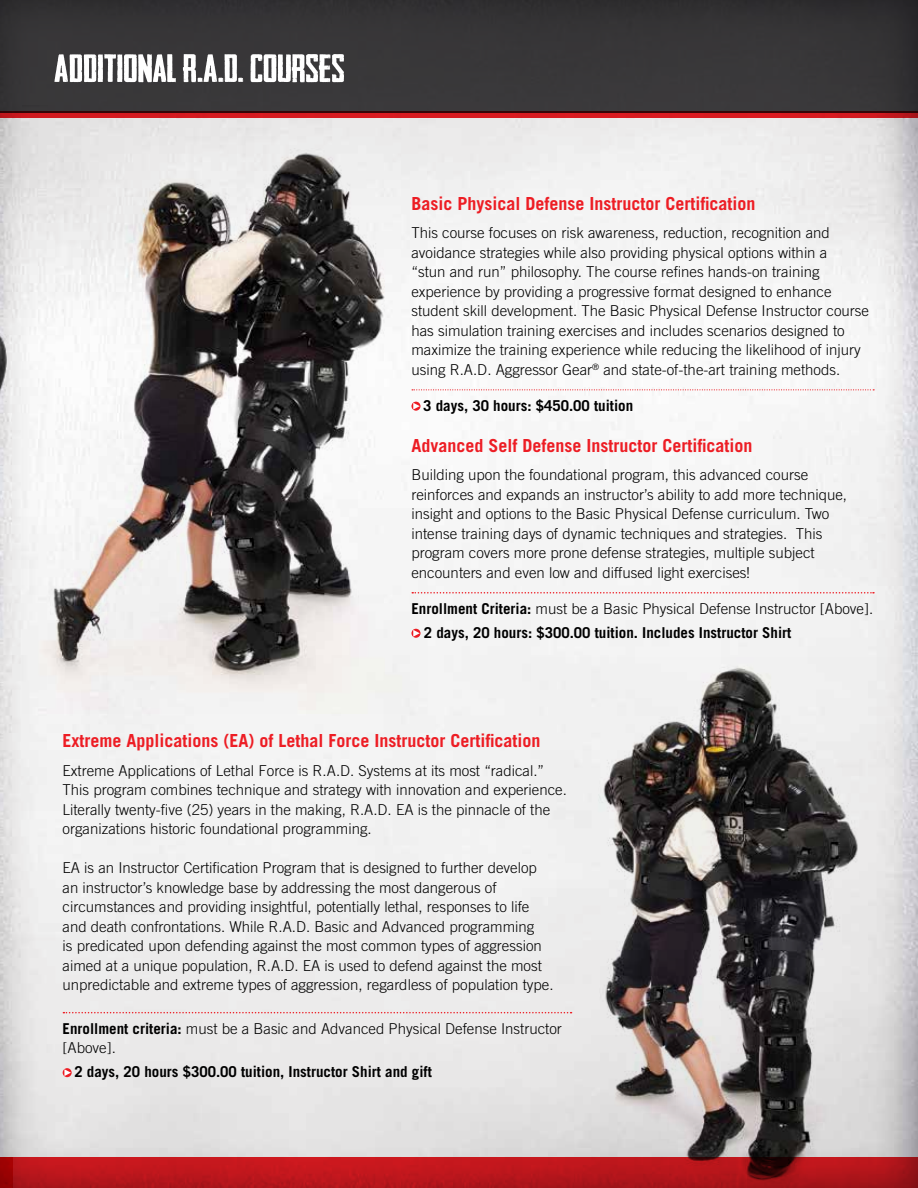
<style>
.page{position:relative;width:918px;height:1188px;background:#fff}
.page>*{position:absolute;margin:0;border:0;box-sizing:border-box;transform-origin:0 0}
.t1{font:700 18px "Trade Gothic LT Std";color:#ed1d24}
.t2{font:300 15px/19.5px "Trade Gothic LT Std";color:#000}
.t3{font:700 15px/24px "Trade Gothic LT Std";color:#000}
.s1{font-weight:300}
.s2{font-weight:700}
</style>
<div class="page">
<svg style="left:428px;top:389px;width:446px;height:1px"></svg>
<svg style="left:428px;top:592px;width:446px;height:2px"></svg>
<img style="left:0;top:118px;width:19px;height:994px">
<img style="left:22px;top:118px;width:406px;height:596px">
<img style="left:531px;top:658px;width:374px;height:499px">
<svg style="left:63px;top:1012px;width:509px;height:1px"></svg>
<svg style="left:63px;top:1068px;width:9px;height:9px"></svg>
<svg style="left:64px;top:1069px;width:7px;height:7px"></svg>
<div style="left:0;top:0;width:918px;height:113px;background:#383638"></div>
<svg style="left:54px;top:54px;width:290px;height:28px"></svg>
<svg style="left:0;top:112px;width:918px;height:6px;fill:#d61a20"></svg>
<svg style="left:0;top:1157px;width:918px;height:31px"></svg>
<p class="t1" style="left:411px;top:192px;width:346px">Basic Physical Defense Instructor Certification</p>
<p class="t2" style="left:411px;top:223px;width:459px">This course focuses on risk awareness, reduction, recognition and avoidance strategies while also providing physical options within a<br>“stun and run” philosophy. The course refines hands-on training experience by providing a progressive format designed to enhance student skill development. The Basic Physical Defense Instructor course has simulation training exercises and includes scenarios designed to maximize the training experience while reducing the likelihood of injury using R.A.D. Aggressor Gear<sup>®</sup> and state-of-the-art training methods.</p>
<p class="t3" style="left:423px;top:393px;width:212px">3 days, 30 hours: $450.00 tuition</p>
<p class="t1" style="left:411px;top:434px;width:343px">Advanced Self Defense Instructor Certification</p>
<p class="t2" style="left:411px;top:465px;width:437px">Building upon the foundational program, this advanced course reinforces and expands an instructor’s ability to add more technique, insight and options to the Basic Physical Defense curriculum. Two intense training days of dynamic techniques and strategies. This program covers more prone defense strategies, multiple subject encounters and even low and diffused light exercises!</p>
<p class="t3" style="left:424px;top:596px;width:451px;text-indent:-12px">Enrollment Criteria: <span class="s1">must be a Basic Physical Defense Instructor [Above].<br></span>2 days, 20 hours: $300.00 tuition. Includes Instructor Shirt</p>
<p class="t1" style="left:63px;top:730px;width:480px">Extreme Applications (EA) of Lethal Force Instructor Certification</p>
<p class="t2" style="left:63px;top:760px;width:506px">Extreme Applications of Lethal Force is R.A.D. Systems at its most “radical.” This program combines technique and strategy with innovation and experience.<br>Literally twenty-five (25) years in the making, R.A.D. EA is the pinnacle of the organizations historic foundational programming.</p>
<p class="t2" style="left:63px;top:858px;width:492px">EA is an Instructor Certification Program that is designed to further develop an instructor’s knowledge base by addressing the most dangerous of circumstances and providing insightful, potentially lethal, responses to life and death confrontations. While R.A.D. Basic and Advanced programming<br>is predicated upon defending against the most common types of aggression aimed at a unique population, R.A.D. EA is used to defend against the most unpredictable and extreme types of aggression, regardless of population type.</p>
<p class="t2" style="left:63px;top:1018px;width:501px"><span class="s2">Enrollment criteria:</span> must be a Basic and Advanced Physical Defense Instructor [Above].</p>
<p class="t3" style="left:74px;top:1060px;width:359px">2 days, 20 hours $300.00 tuition, Instructor Shirt and gift</p>
</div>
